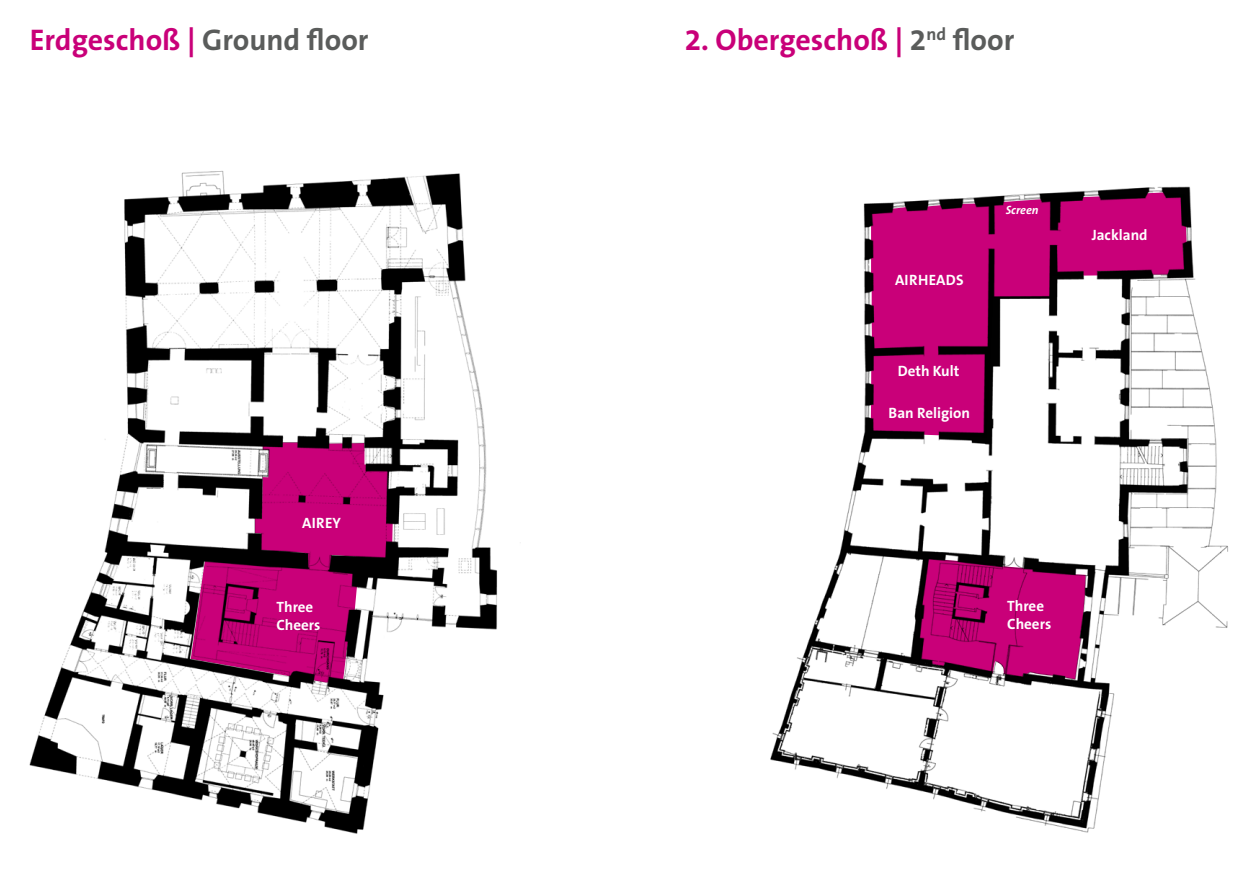
<style>
.page{position:relative;width:1259px;height:893px;background:#fff}
.page>*{position:absolute;margin:0;border:0;box-sizing:border-box;transform-origin:0 0}
.t1{font:700 30px "The Sans B W7";color:#c90079}
.t2{font:700 15px/18px "The Sans B W7";color:#fff}
.t3{font:italic 700 12px "The Sans B W7";color:#fff}
.s1{color:#5a5c5b}
</style>
<div class="page">
<img style="left:770px;top:186px;width:458px;height:647px">
<img style="left:29px;top:171px;width:492px;height:663px">
<svg style="left:191px;top:442px;width:202px;height:240px;fill:#c90079"></svg>
<svg style="left:870px;top:192px;width:317px;height:245px;fill:#c90079"></svg>
<svg style="left:918px;top:558px;width:167px;height:121px;background:#ab116d"></svg>
<h1 class="t1" style="left:30px;top:21px;width:340px">Erdgeschoß | <span class="s1">Ground floor</span></h1>
<h1 class="t1" style="left:685px;top:21px;width:331px">2. Obergeschoß | <span class="s1">2</span><sup>nd</sup> <span class="s1">floor</span></h1>
<p class="t2" style="left:302px;top:514px;width:40px">AIREY</p>
<p class="t2" style="left:895px;top:271px;width:70px">AIRHEADS</p>
<p class="t2" style="left:897px;top:362px;width:63px">Deth Kult</p>
<p class="t2" style="left:888px;top:404px;width:83px">Ban Religion</p>
<p class="t3" style="left:1005px;top:203px;width:34px">Screen</p>
<p class="t2" style="left:276px;top:598px;width:46px">Three<br>Cheers</p>
<p class="t2" style="left:1007px;top:597px;width:46px">Three<br>Cheers</p>
<p class="t2" style="left:1091px;top:226px;width:57px">Jackland</p>
</div>
